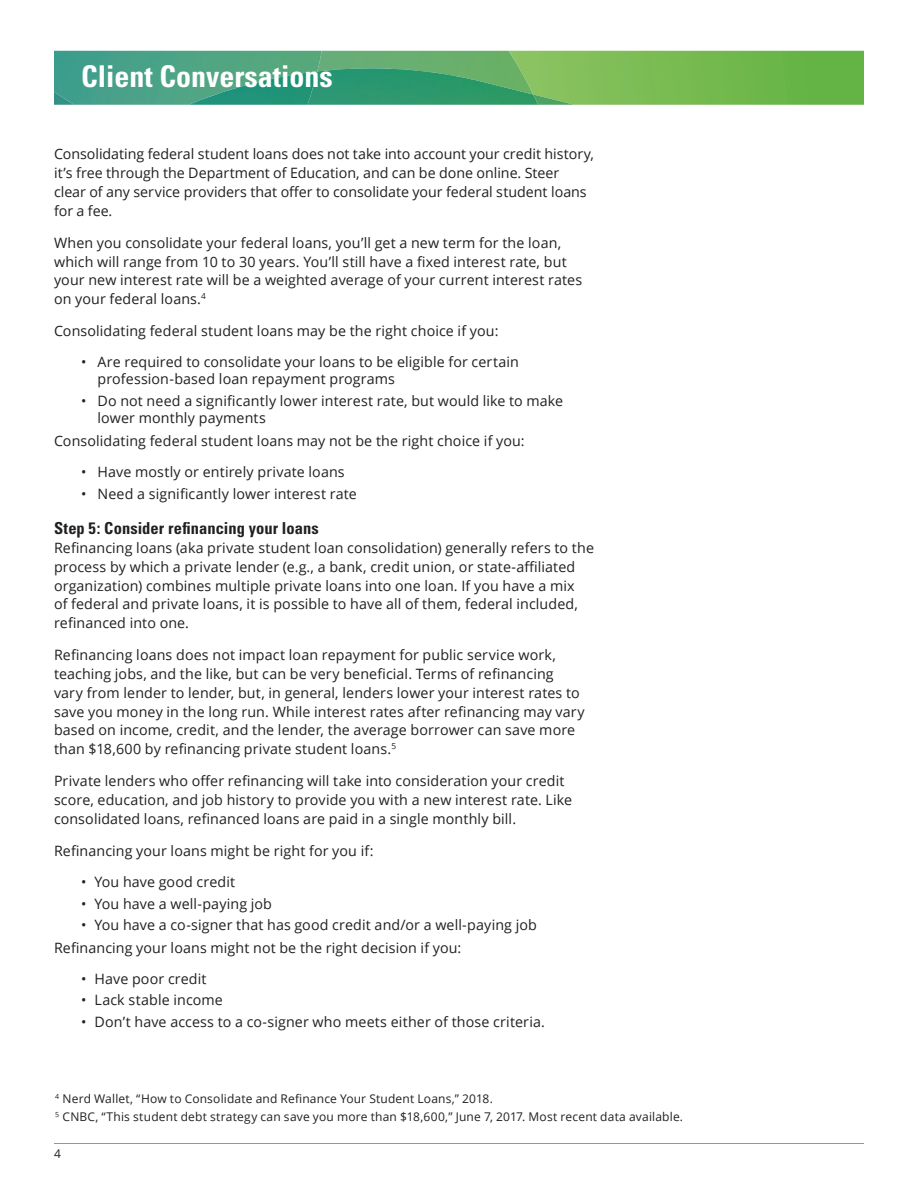
<style>
.page{position:relative;width:918px;height:1188px;background:#fff}
.page>*{position:absolute;margin:0;border:0;box-sizing:border-box;transform-origin:0 0}
.t1{font:700 condensed 30px "Univers";color:#fff}
.t2{font:700 condensed 16.5px "Univers";letter-spacing:.005em;color:#231f20}
.t3{font:14.25px/18.8px "Open Sans";letter-spacing:.01em;color:#231f20}
.t4{font:12px/18px "Open Sans";letter-spacing:.015em;color:#231f20}
</style>
<div class="page">
<img style="left:533px;top:51px;width:331px;height:54px">
<img style="left:322px;top:51px;width:211px;height:17px">
<img style="left:54px;top:51px;width:268px;height:54px">
<img style="left:54px;top:92px;width:20px;height:13px">
<img style="left:538px;top:95px;width:36px;height:10px">
<img style="left:308px;top:68px;width:230px;height:37px">
<img style="left:189px;top:71px;width:128px;height:34px">
<hr style="left:54px;top:1143px;width:810px;height:1px;background:#939598">
<h1 class="t1" style="left:81px;top:58px;width:253px">Client Conversations</h1>
<p class="t3" style="left:54px;top:144px;width:542px">Consolidating federal student loans does not take into account your credit history, it’s free through the Department of Education, and can be done online. Steer clear of any service providers that offer to consolidate your federal student loans for a fee.</p>
<p class="t3" style="left:54px;top:233px;width:530px">When you consolidate your federal loans, you’ll get a new term for the loan, which will range from 10 to 30 years. You’ll still have a fixed interest rate, but your new interest rate will be a weighted average of your current interest rates on your federal loans.<sup>4</sup></p>
<p class="t3" style="left:54px;top:321px;width:446px">Consolidating federal student loans may be the right choice if you:</p>
<p class="t3" style="left:98px;top:353px;width:423px;line-height:17.2px;text-indent:-17px">• Are required to consolidate your loans to be eligible for certain profession-based loan repayment programs</p>
<p class="t3" style="left:98px;top:392px;width:467px;line-height:17.2px;text-indent:-17px">• Do not need a significantly lower interest rate, but would like to make lower monthly payments</p>
<p class="t3" style="left:54px;top:431px;width:472px">Consolidating federal student loans may not be the right choice if you:</p>
<p class="t3" style="left:81px;top:462px;width:265px">• Have mostly or entirely private loans</p>
<p class="t3" style="left:81px;top:484px;width:277px">• Need a significantly lower interest rate</p>
<p class="t2" style="left:54px;top:518px;width:266px">Step 5: Consider refinancing your loans</p>
<p class="t3" style="left:54px;top:538px;width:542px">Refinancing loans (aka private student loan consolidation) generally refers to the process by which a private lender (e.g., a bank, credit union, or state-affiliated organization) combines multiple private loans into one loan. If you have a mix<br>of federal and private loans, it is possible to have all of them, federal included, refinanced into one.</p>
<p class="t3" style="left:54px;top:646px;width:532px">Refinancing loans does not impact loan repayment for public service work, teaching jobs, and the like, but can be very beneficial. Terms of refinancing vary from lender to lender, but, in general, lenders lower your interest rates to save you money in the long run. While interest rates after refinancing may vary based on income, credit, and the lender, the average borrower can save more than $18,600 by refinancing private student loans.<sup>5</sup></p>
<p class="t3" style="left:54px;top:772px;width:520px">Private lenders who offer refinancing will take into consideration your credit score, education, and job history to provide you with a new interest rate. Like consolidated loans, refinanced loans are paid in a single monthly bill.</p>
<p class="t3" style="left:54px;top:841px;width:321px">Refinancing your loans might be right for you if:</p>
<p class="t3" style="left:81px;top:872px;width:156px">• You have good credit</p>
<p class="t3" style="left:81px;top:894px;width:193px">• You have a well-paying job</p>
<p class="t3" style="left:54px;top:913px;width:484px;line-height:23.1px;text-indent:27px">• You have a co-signer that has good credit and/or a well-paying job<br>Refinancing your loans might not be the right decision if you:</p>
<p class="t3" style="left:81px;top:969px;width:127px">• Have poor credit</p>
<p class="t3" style="left:81px;top:991px;width:143px">• Lack stable income</p>
<p class="t3" style="left:81px;top:1012px;width:465px">• Don’t have access to a co-signer who meets either of those criteria.</p>
<p class="t4" style="left:55px;top:1089px;width:630px"><sup>4</sup> Nerd Wallet, “How to Consolidate and Refinance Your Student Loans,” 2018.<br><sup>5</sup> CNBC, “This student debt strategy can save you more than $18,600,” June 7, 2017. Most recent data available.</p>
<p class="t4" style="left:54px;top:1144px;width:8px">4</p>
</div>
